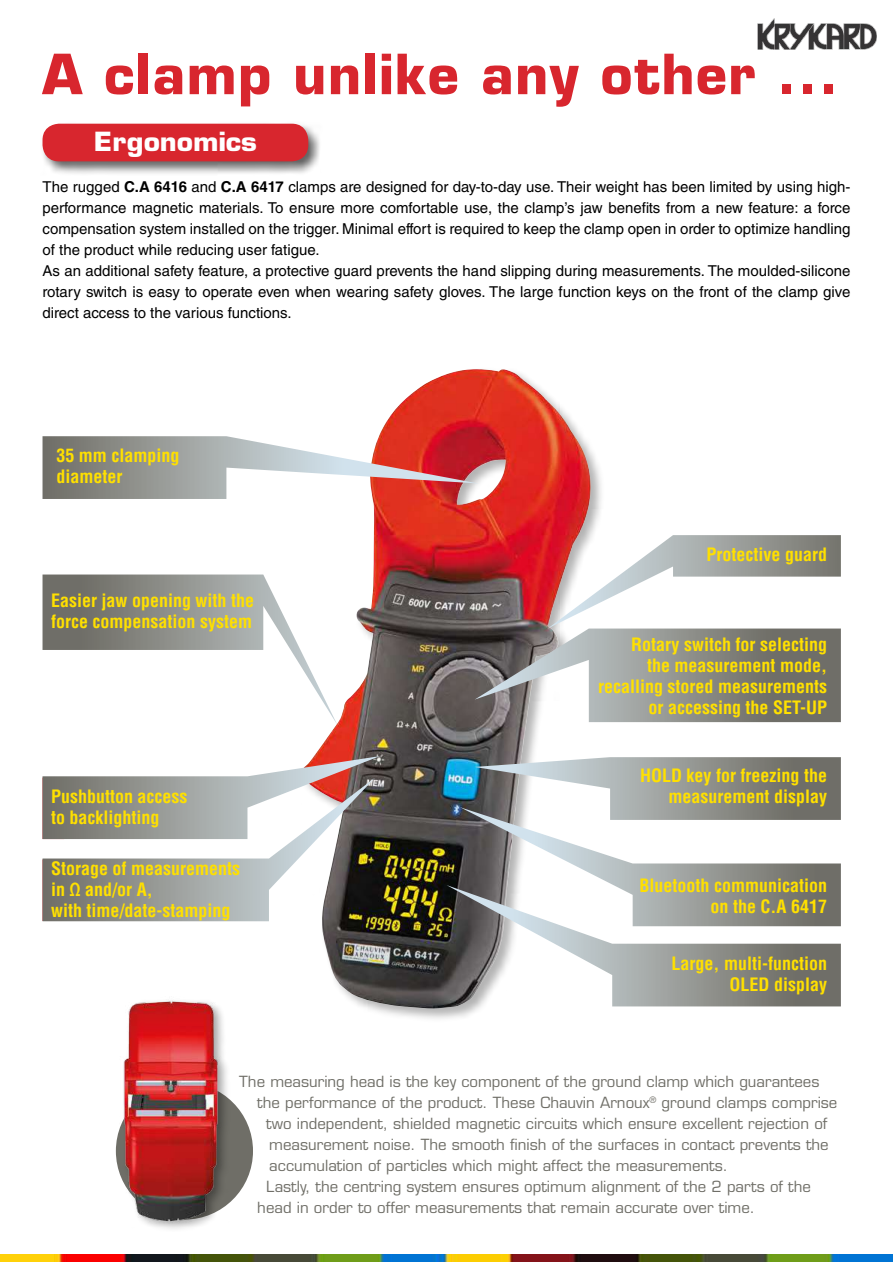
<style>
.page{position:relative;width:893px;height:1263px;background:#fff}
.page>*{position:absolute;margin:0;border:0;box-sizing:border-box;transform-origin:0 0}
.t1{font:700 54px "Eurostile LT Std";letter-spacing:.025em;color:#d8262e}
.t2{font:700 25.8px "Eurostile LT Std";color:#fff;scale:1.07 1}
.t3{font:700 condensed 18px/21px "Helvetica LT Std";color:#ffe000}
.t4{font:15px/21px "Helvetica LT Std";color:#000}
.t5{font:15px "Eurostile LT Std";color:#6f6e67}
.s1{font-weight:700}
</style>
<div class="page">
<div style="left:300px;top:367px;width:305px;height:656px;background:#000;opacity:.3"></div>
<img style="left:301px;top:368px;width:291px;height:640px">
<div style="left:40px;top:121px;width:283px;height:55px;background:#000;opacity:.6"></div>
<div style="left:43px;top:124px;width:265px;height:37px;background:#d8262e;border-radius:16px"></div>
<div style="left:116px;top:1082px;width:137px;height:137px;background:#6f6e67;border-radius:50%"></div>
<div style="left:122px;top:998px;width:108px;height:234px;background:#000;opacity:.35"></div>
<img style="left:120px;top:998px;width:103px;height:227px">
<svg style="left:43px;top:436px;width:436px;height:63px"></svg>
<svg style="left:43px;top:756px;width:337px;height:83px"></svg>
<svg style="left:43px;top:574px;width:295px;height:151px"></svg>
<svg style="left:43px;top:778px;width:332px;height:143px"></svg>
<svg style="left:446px;top:885px;width:395px;height:121px"></svg>
<svg style="left:460px;top:807px;width:381px;height:119px"></svg>
<svg style="left:475px;top:757px;width:366px;height:63px;background:#9da09e"></svg>
<svg style="left:475px;top:535px;width:366px;height:187px"></svg>
<img style="left:0;top:1255px;width:893px;height:6px">
<img style="left:758px;top:18px;width:118px;height:31px">
<h1 class="t1" style="left:43px;top:41px;width:797px">A clamp unlike any other ...</h1>
<h2 class="t2" style="left:94px;top:125px;width:154px">Ergonomics</h2>
<p class="t4" style="left:43px;top:176px;width:809px">The rugged <span class="s1">C.A 6416</span> and <span class="s1">C.A 6417</span> clamps are designed for day-to-day use. Their weight has been limited by using high&shy;performance magnetic materials. To ensure more comfortable use, the clamp’s jaw benefits from a new feature: a force compensation system installed on the trigger. Minimal effort is required to keep the clamp open in order to optimize handling of the product while reducing user fatigue.<br>As an additional safety feature, a protective guard prevents the hand slipping during measurements. The moulded-silicone rotary switch is easy to operate even when wearing safety gloves. The large function keys on the front of the clamp give direct access to the various functions.</p>
<p class="t3" style="left:56px;top:445px;width:125px">35 mm clamping diameter</p>
<p class="t3" style="left:51px;top:590px;width:205px">Easier jaw opening with the force compensation system</p>
<p class="t3" style="left:51px;top:786px;width:138px">Pushbutton access to backlighting</p>
<p class="t3" style="left:51px;top:857px;width:191px">Storage of measurements in Ω and/or A,<br>with time/date-stamping</p>
<p class="t3" style="left:707px;top:544px;width:122px">Protective guard</p>
<p class="t3" style="left:598px;top:634px;width:230px;text-align:right">Rotary switch for selecting<br>the measurement mode, recalling stored measurements or accessing the SET-UP</p>
<p class="t3" style="left:640px;top:765px;width:188px;text-align:right">HOLD key for freezing the measurement display</p>
<p class="t3" style="left:639px;top:874px;width:189px;text-align:right">Bluetooth communication on the C.A 6417</p>
<p class="t3" style="left:671px;top:953px;width:157px;text-align:right">Large, multi-function<br>OLED display</p>
<p class="t5" style="left:239px;top:1073px;width:582px">The measuring head is the key component of the ground clamp which guarantees</p>
<p class="t5" style="left:257px;top:1094px;width:582px">the performance of the product. These Chauvin Arnoux<sup>®</sup> ground clamps comprise</p>
<p class="t5" style="left:266px;top:1115px;width:563px">two independent, shielded magnetic circuits which ensure excellent rejection of</p>
<p class="t5" style="left:269px;top:1136px;width:561px">measurement noise. The smooth finish of the surfaces in contact prevents the</p>
<p class="t5" style="left:269px;top:1157px;width:460px">accumulation of particles which might affect the measurements.</p>
<p class="t5" style="left:266px;top:1178px;width:546px">Lastly, the centring system ensures optimum alignment of the 2 parts of the</p>
<p class="t5" style="left:257px;top:1199px;width:499px">head in order to offer measurements that remain accurate over time.</p>
</div>
